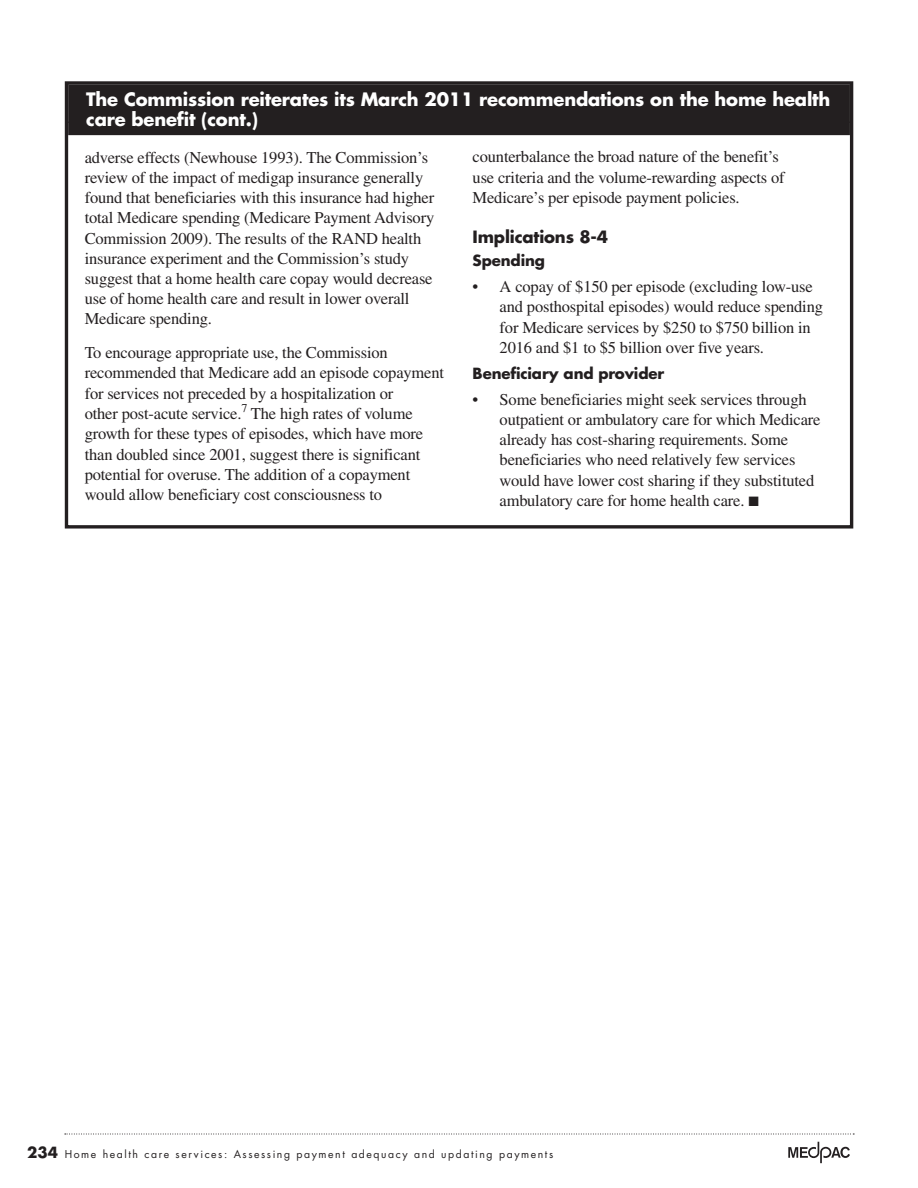
<style>
.page{position:relative;width:918px;height:1188px;background:#fff}
.page>*{position:absolute;margin:0;border:0;box-sizing:border-box;transform-origin:0 0}
.t1{font:700 18px/19.8px "Futura Std";letter-spacing:-.01em;color:#fff}
.t2{font:16.5px/20.2px "Times LT Std";letter-spacing:-.01em;color:#231f20}
.t3{font:700 16.5px "Futura Std";letter-spacing:-.01em;color:#231f20}
.t4{font:700 15px "Futura Std";letter-spacing:-.01em;color:#231f20}
.t5{font:10.5px "Futura Std";letter-spacing:.15em;color:#231f20}
.s1{font-weight:700;font-size:15px}
</style>
<div class="page">
<svg style="left:65px;top:1134px;width:789px;height:1px"></svg>
<svg style="left:788px;top:1142px;width:62px;height:21px"></svg>
<div style="left:68px;top:85px;width:782px;height:38px;background:#231f20"></div>
<div style="left:68px;top:122px;width:782px;height:13px;background:#231f20"></div>
<div style="left:65px;top:81px;width:788px;height:448px;border:3px solid #231f20"></div>
<p class="t1" style="left:86px;top:89px;width:746px">The Commission reiterates its March 2011 recommendations on the home health care benefit (cont.)</p>
<p class="t2" style="left:85px;top:147px;width:351px">adverse effects (Newhouse 1993). The Commission’s review of the impact of medigap insurance generally found that beneficiaries with this insurance had higher total Medicare spending (Medicare Payment Advisory Commission 2009). The results of the RAND health insurance experiment and the Commission’s study suggest that a home health care copay would decrease use of home health care and result in lower overall Medicare spending.</p>
<p class="t2" style="left:85px;top:342px;width:361px">To encourage appropriate use, the Commission recommended that Medicare add an episode copayment for services not preceded by a hospitalization or<br>other post-acute service.<sup>7</sup> The high rates of volume growth for these types of episodes, which have more than doubled since 2001, suggest there is significant potential for overuse. The addition of a copayment would allow beneficiary cost consciousness to</p>
<p class="t2" style="left:473px;top:147px;width:314px">counterbalance the broad nature of the benefit’s use criteria and the volume-rewarding aspects of<br>Medicare’s per episode payment policies.</p>
<p class="t3" style="left:473px;top:225px;width:137px">Implications 8-4</p>
<p class="t4" style="left:473px;top:251px;width:74px">Spending</p>
<p class="t2" style="left:500px;top:276px;width:325px;text-indent:-27px">• A copay of $150 per episode (excluding low-use and posthospital episodes) would reduce spending for Medicare services by $250 to $750 billion in 2016 and $1 to $5 billion over five years.</p>
<p class="t4" style="left:473px;top:363px;width:193px">Beneficiary and provider</p>
<p class="t2" style="left:500px;top:389px;width:322px;text-indent:-27px">• Some beneficiaries might seek services through outpatient or ambulatory care for which Medicare already has cost-sharing requirements. Some beneficiaries who need relatively few services would have lower cost sharing if they substituted ambulatory care for home health care. ■</p>
<p class="t5" style="left:27px;top:1147px;width:528px"><span class="s1">234</span> Home health care services: Assessing payment adequacy and updating payments</p>
</div>
